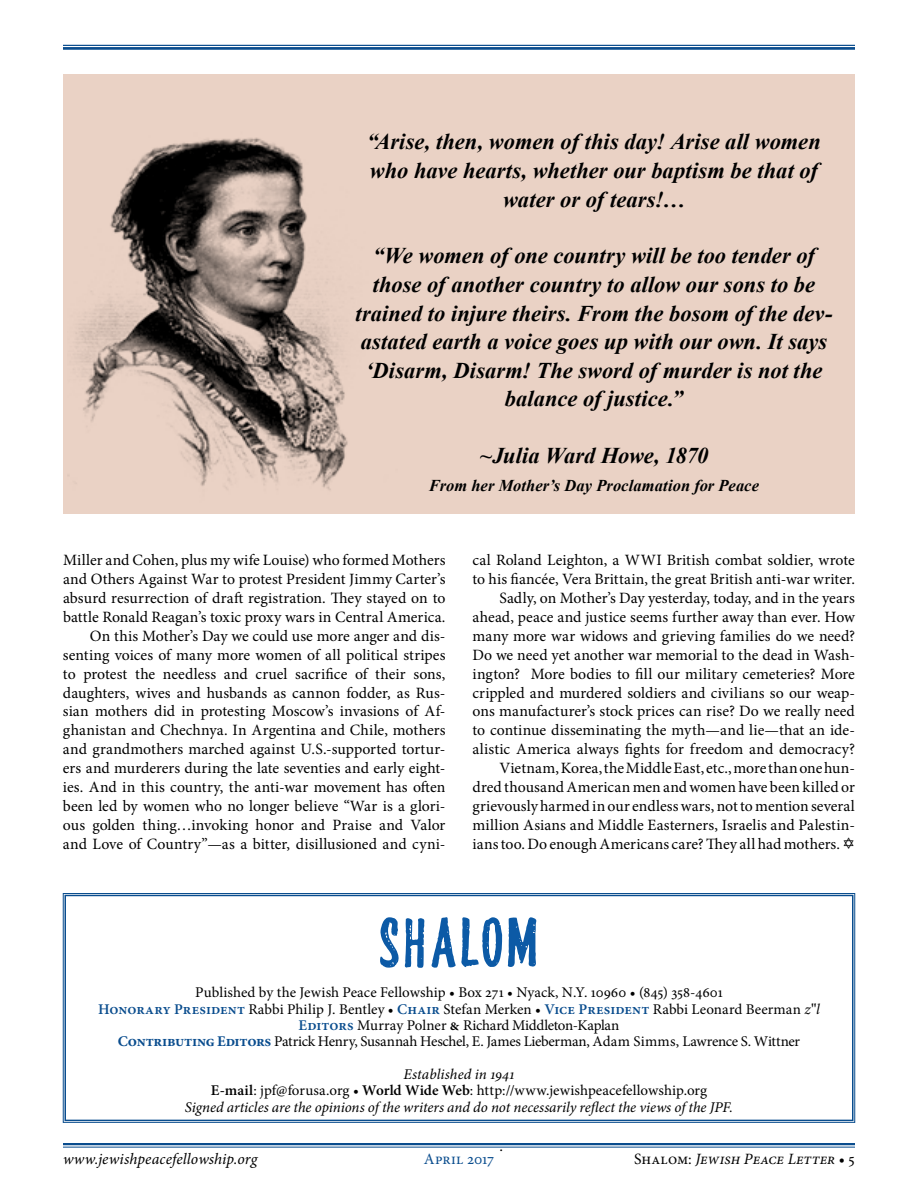
<style>
.page{position:relative;width:918px;height:1188px;background:#fff}
.page>*{position:absolute;margin:0;border:0;box-sizing:border-box;transform-origin:0 0}
.t1{font:italic 700 22.5px/28.5px "Times New Roman";color:#000;text-align:center}
.t2{font:italic 700 16.5px "Times New Roman";letter-spacing:.005em;color:#000}
.t3{font:15.75px/18.9px "Minion Pro";letter-spacing:.005em;color:#000;text-align:right}
.t4{font:italic 15.75px "Minion Pro";color:#000}
.t5{font:15.75px "Minion Pro";letter-spacing:.005em;color:#0a4d8e}
.t6{font:14.85px/16.4px "Minion Pro";letter-spacing:-.005em;color:#000;text-align:center}
.t7{font:italic 14.85px/16.4px "Minion Pro";letter-spacing:-.005em;color:#000;text-align:center}
.s1{font-weight:600;color:#0a4d8e}
.s2{font-style:italic}
.s3{font-family:"Adobe Hebrew";font-weight:700}
.s4{font-weight:600}
.s5{font-weight:700;color:#0a4d8e}
.s6{font-weight:600;font-style:normal}
.s7{font-style:normal}
</style>
<div class="page">
<div style="left:63px;top:74px;width:792px;height:440px;background:#ead2c5"></div>
<hr style="left:63px;top:1143px;width:792px;height:2px;background:#0a4d8e">
<hr style="left:63px;top:1147px;width:792px;height:1px;background:#0a4d8e">
<hr style="left:63px;top:45px;width:792px;height:1px;background:#0a4d8e">
<hr style="left:63px;top:47px;width:792px;height:3px;background:#0a4d8e">
<img style="left:68px;top:137px;width:280px;height:353px">
<svg style="left:63px;top:893px;width:792px;height:230px"></svg>
<div style="left:65px;top:895px;width:788px;height:226px;border:1px solid #0a4d8e"></div>
<svg style="left:375px;top:913px;width:168px;height:57px"></svg>
<h1 class="t1" style="left:367px;top:127px;width:455px">“Arise, then, women of this day! Arise all women who have hearts, whether our baptism be that of water or of tears!…</h1>
<p class="t1" style="left:356px;top:241px;width:478px">“We women of one country will be too tender of those of another country to allow our sons to be trained to injure theirs. From the bosom of the dev&shy;astated earth a voice goes up with our own. It says ‘Disarm, Disarm! The sword of murder is not the balance of justice.”</p>
<h1 class="t1" style="left:480px;top:441px;width:230px">~Julia Ward Howe, 1870</h1>
<p class="t2" style="left:429px;top:474px;width:332px">From her Mother’s Day Proclamation for Peace</p>
<p class="t3" style="left:63px;top:551px;width:384px">Miller and Cohen, plus my wife Louise) who formed Mothers and Others Against War to protest President Jimmy Carter’s absurd resurrection of draft registration. They stayed on to battle Ronald Reagan’s toxic proxy wars in Central America.<br>On this Mother’s Day we could use more anger and dis&shy;senting voices of many more women of all political stripes to protest the needless and cruel sacrifice of their sons, daughters, wives and husbands as cannon fodder, as Rus&shy;sian mothers did in protesting Moscow’s invasions of Af&shy;ghanistan and Chechnya. In Argentina and Chile, mothers and grandmothers marched against U.S.-supported tortur&shy;ers and murderers during the late seventies and early eight&shy;ies. And in this country, the anti-war movement has often been led by women who no longer believe “War is a glori&shy;ous golden thing…invoking honor and Praise and Valor and Love of Country”—as a bitter, disillusioned and cyni-</p>
<p class="t3" style="left:472px;top:551px;width:384px">cal Roland Leighton, a WWI British combat soldier, wrote</p>
<p class="t3" style="left:472px;top:570px;width:384px">to his fiancée, Vera Brittain, the great British anti-war writer.</p>
<p class="t3" style="left:499px;top:589px;width:357px">Sadly, on Mother’s Day yesterday, today, and in the years</p>
<p class="t3" style="left:472px;top:607px;width:384px">ahead, peace and justice seems further away than ever. How</p>
<p class="t3" style="left:472px;top:626px;width:384px">many more war widows and grieving families do we need?</p>
<p class="t3" style="left:472px;top:645px;width:384px">Do we need yet another war memorial to the dead in Wash-</p>
<p class="t3" style="left:472px;top:664px;width:384px">ington? More bodies to fill our military cemeteries? More</p>
<p class="t3" style="left:472px;top:683px;width:384px">crippled and murdered soldiers and civilians so our weap-</p>
<p class="t3" style="left:472px;top:702px;width:384px">ons manufacturer’s stock prices can rise? Do we really need</p>
<p class="t3" style="left:472px;top:721px;width:384px">to continue disseminating the myth—and lie—that an ide-</p>
<p class="t3" style="left:472px;top:740px;width:384px">alistic America always fights for freedom and democracy?</p>
<p class="t3" style="left:499px;top:759px;width:357px">Vietnam, Korea, the Middle East, etc., more than one hun-</p>
<p class="t3" style="left:472px;top:778px;width:384px">dred thousand American men and women have been killed or</p>
<p class="t3" style="left:472px;top:796px;width:384px">grievously harmed in our endless wars, not to mention several</p>
<p class="t3" style="left:472px;top:815px;width:384px">million Asians and Middle Easterners, Israelis and Palestin-</p>
<p class="t3" style="left:472px;top:834px;width:369px">ians too. Do enough Americans care? They all had mothers.</p>
<p class="t6" style="left:98px;top:984px;width:723px">Published by the Jewish Peace Fellowship • Box 271 • Nyack, N.Y. 10960 • (845) 358-4601<br><span class="s1">Honorary President</span> Rabbi Philip J. Bentley • <span class="s1">Chair</span> Stefan Merken • <span class="s1">Vice President</span> Rabbi Leonard Beerman <span class="s2">z</span><span class="s3">"</span><span class="s2">l </span><span class="s1">Editors</span> Murray Polner <span class="s4">&amp;</span> Richard Middleton-Kaplan<br><span class="s5">Contributing Editors</span> Patrick Henry, Susannah Heschel, E. James Lieberman, Adam Simms, Lawrence S. Wittner</p>
<p class="t7" style="left:185px;top:1066px;width:550px">Established in 1941<br><span class="s6">E-mail</span><span class="s7">: jpf@forusa.org •</span> <span class="s6">World Wide Web</span><span class="s7">: http://www.jewishpeacefellowship.org<br></span>Signed articles are the opinions of the writers and do not necessarily reflect the views of the JPF.</p>
<p class="t3" style="left:499px;top:1137px;width:5px">.</p>
<p class="t4" style="left:63px;top:1148px;width:196px">www.jewishpeacefellowship.org</p>
<p class="t5" style="left:424px;top:1148px;width:72px">April 2017</p>
<p class="t4" style="left:634px;top:1148px;width:222px"><span class="s7">Shalom:</span> Jewish Peace Letter <span class="s7">• 5</span></p>
</div>
